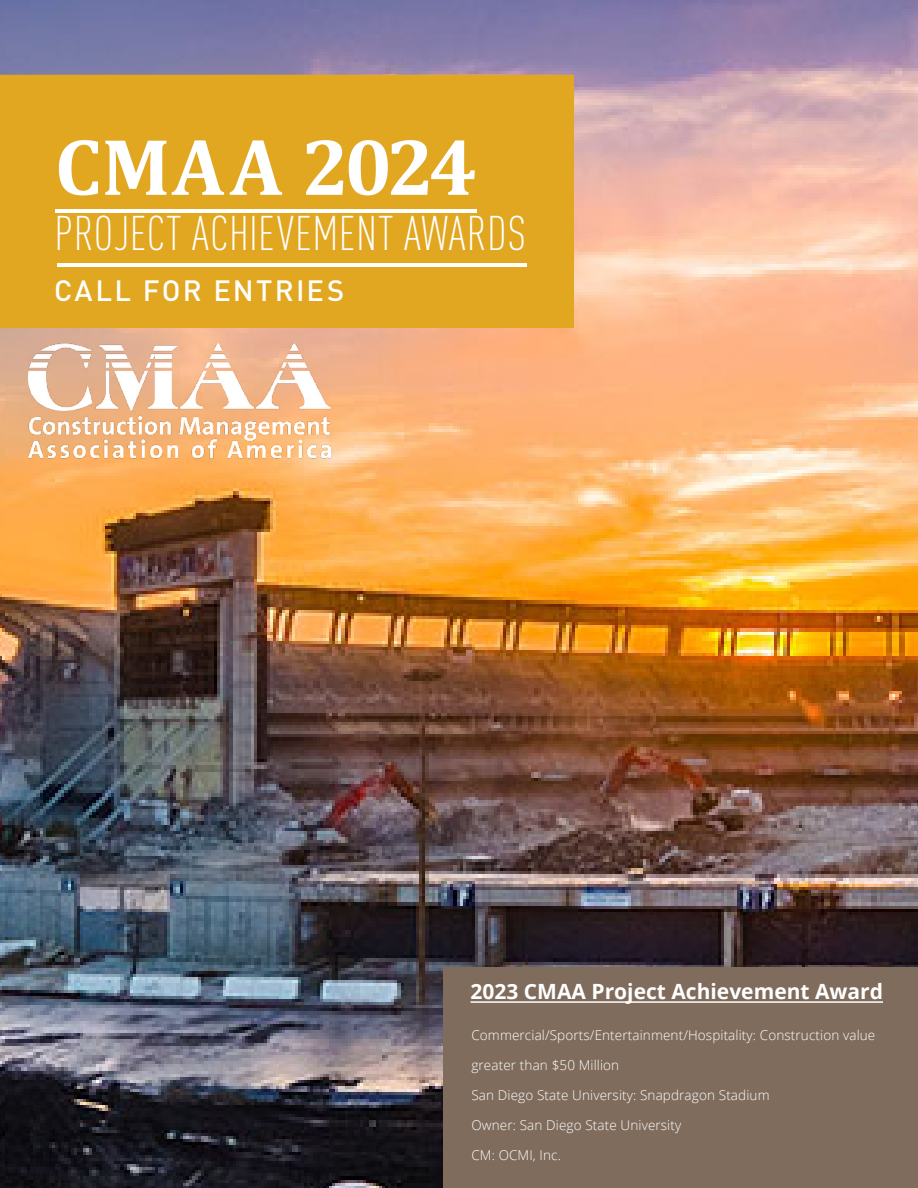
<style>
.page{position:relative;width:918px;height:1188px;background:#fff}
.page>*{position:absolute;margin:0;border:0;box-sizing:border-box;transform-origin:0 0}
.t1{font:700 81.15px "Cambria";color:#fff}
.t2{font:300 condensed 48px "DIN Pro";letter-spacing:.015em;color:#fff}
.t3{font:500 29.1px "DIN Pro";letter-spacing:.08em;color:#fff}
.t4{font:700 21px "Open Sans";color:#fff}
.t5{font:300 13.5px "Open Sans";letter-spacing:.01em;color:#fff}
.s1{font-style:inherit}
</style>
<div class="page">
<img style="left:0;top:0;width:918px;height:1188px">
<div style="left:0;top:75px;width:574px;height:253px;background:#e2a721"></div>
<hr style="left:55px;top:209px;width:422px;height:4px;background:#fff">
<hr style="left:58px;top:263px;width:469px;height:4px;background:#fff">
<img style="left:28px;top:343px;width:315px;height:122px">
<div style="left:444px;top:967px;width:474px;height:221px;background:#7f6c5c"></div>
<hr style="left:471px;top:1001px;width:412px;height:2px;background:#fff">
<h1 class="t1" style="left:55px;top:110px;width:424px">CMAA <span class="s1">2024</span></h1>
<h2 class="t2" style="left:54px;top:200px;width:473px">PROJECT ACHIEVEMENT AWARDS</h2>
<h3 class="t3" style="left:54px;top:266px;width:292px">CALL FOR ENTRIES</h3>
<h3 class="t4" style="left:471px;top:976px;width:414px">202<span class="s1">3</span> CMAA Project Achievement Award</h3>
<p class="t5" style="left:471px;top:1026px;width:405px">Commercial/Sports/Entertainment/Hospitality: Construction value</p>
<p class="t5" style="left:471px;top:1056px;width:149px">greater than $50 Million</p>
<p class="t5" style="left:471px;top:1086px;width:300px">San Diego State University: Snapdragon Stadium</p>
<p class="t5" style="left:471px;top:1116px;width:211px">Owner: San Diego State University</p>
<p class="t5" style="left:471px;top:1146px;width:91px">CM: OCMI, Inc.</p>
</div>
